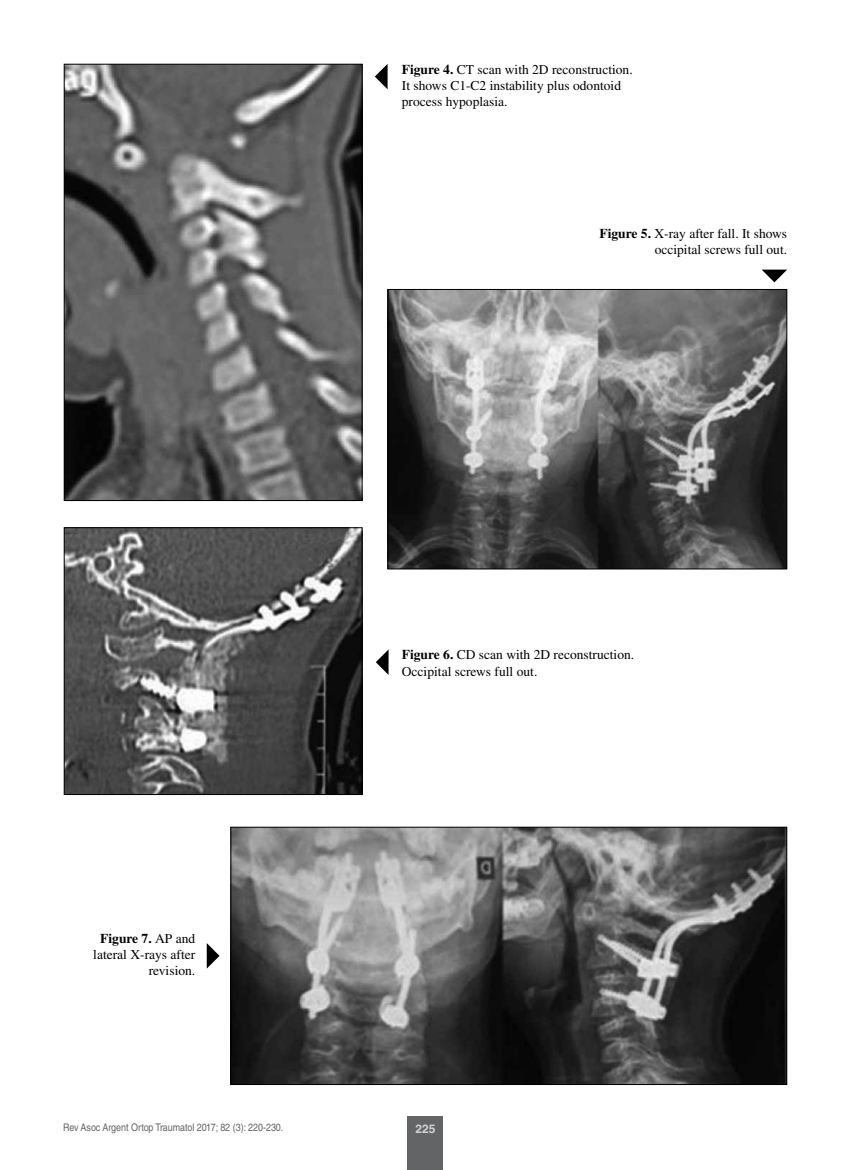
<style>
.page{position:relative;width:851px;height:1170px;background:#fff}
.page>*{position:absolute;margin:0;border:0;box-sizing:border-box;transform-origin:0 0}
.t1{font:13.5px/16.2px "Times LT Std";color:#000}
.t2{font:700 12px "Helvetica LT Std";color:#d1d3d4}
.t3{font:10.5px "Helvetica LT Std";color:#636466;scale:.85 1}
.s1{font-weight:700}
</style>
<div class="page">
<div style="left:407px;top:1116px;width:36px;height:53px;background:#636466"></div>
<img style="left:66px;top:66px;width:294px;height:433px">
<div style="left:64px;top:64px;width:298px;height:437px;border:1px solid #000"></div>
<img style="left:389px;top:291px;width:396px;height:276px">
<div style="left:387px;top:289px;width:400px;height:280px;border:1px solid #000"></div>
<img style="left:66px;top:529px;width:294px;height:263px">
<div style="left:64px;top:527px;width:298px;height:267px;border:1px solid #000"></div>
<img style="left:232px;top:828px;width:553px;height:254px">
<div style="left:230px;top:826px;width:557px;height:258px;border:1px solid #000"></div>
<svg style="left:375px;top:64px;width:12px;height:25px"></svg>
<svg style="left:761px;top:269px;width:26px;height:13px"></svg>
<svg style="left:376px;top:650px;width:12px;height:25px"></svg>
<svg style="left:207px;top:943px;width:12px;height:25px"></svg>
<p class="t1" style="left:402px;top:61px;width:232px"><span class="s1">Figure 4.</span> CT scan with 2D reconstruction.<br>It shows C1-C2 instability plus odontoid process hypoplasia.</p>
<p class="t1" style="left:599px;top:225px;width:189px;text-align:right"><span class="s1">Figure 5.</span> X-ray after fall. It shows occipital screws full out.</p>
<p class="t1" style="left:93px;top:930px;width:103px;text-align:right"><span class="s1">Figure 7.</span> AP and lateral X-rays after revision.</p>
<p class="t1" style="left:402px;top:646px;width:234px"><span class="s1">Figure 6.</span> CD scan with 2D reconstruction.<br>Occipital screws full out.</p>
<p class="t3" style="left:63px;top:1121px;width:261px">Rev Asoc Argent Ortop Traumatol 2017; 82 (3): 220-230.</p>
<p class="t2" style="left:415px;top:1121px;width:22px">225</p>
</div>
